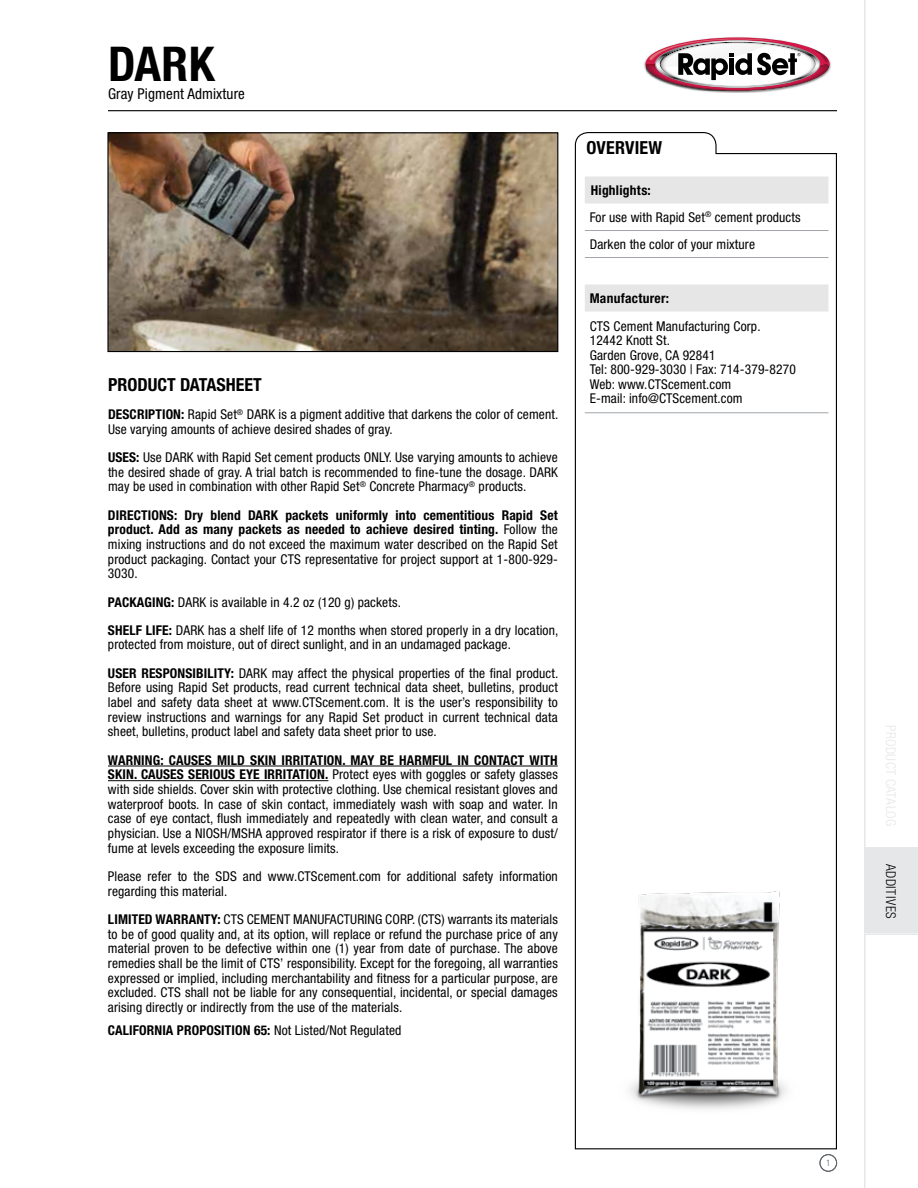
<style>
.page{position:relative;width:918px;height:1188px;background:#fff}
.page>*{position:absolute;margin:0;border:0;box-sizing:border-box;transform-origin:0 0}
.t1{font:700 condensed 48px "Helvetica Neue LT Std";color:#000}
.t2{font:700 condensed 18px "Helvetica Neue LT Std";color:#000}
.t3{font:condensed 15px "Helvetica Neue LT Std";letter-spacing:.01em;color:#000}
.t4{font:condensed 13.5px/14.7px "Helvetica Neue LT Std";letter-spacing:.01em;color:#000}
.t5{font:700 condensed 13.5px "Helvetica Neue LT Std";letter-spacing:.01em;color:#000}
.t6{font:300 condensed 13.5px "Helvetica Neue LT Std";letter-spacing:.04em;color:#000}
.t7{font:300 condensed 9px "Helvetica Neue LT Std";color:#5f636a}
.s1{font-weight:700}
.s2{font-weight:400}
</style>
<div class="page">
<hr style="left:108px;top:110px;width:729px;height:1px;background:#000">
<svg style="left:574px;top:132px;width:263px;height:1018px"></svg>
<img style="left:576px;top:876px;width:260px;height:296px">
<img style="left:109px;top:134px;width:447px;height:216px">
<div style="left:107px;top:132px;width:451px;height:220px;border:1px solid #000"></div>
<img style="left:644px;top:59px;width:187px;height:34px">
<svg style="left:646px;top:37px;width:184px;height:54px"></svg>
<hr style="left:108px;top:766px;width:450px;height:1px;background:#000">
<hr style="left:108px;top:780px;width:220px;height:1px;background:#000">
<div style="left:820px;top:1154px;width:17px;height:18px;border:1px solid #5f636a;border-radius:50%"></div>
<svg style="left:585px;top:177px;width:243px;height:135px"></svg>
<hr style="left:585px;top:413px;width:243px;height:1px;background:#a2a5aa">
<hr style="left:585px;top:230px;width:243px;height:1px;background:#a2a5aa">
<hr style="left:585px;top:257px;width:243px;height:1px;background:#a2a5aa">
<div style="left:864px;top:849px;width:54px;height:84px;background:#e6e7e8"></div>
<svg style="left:864px;top:0;width:54px;height:849px"></svg>
<svg style="left:864px;top:933px;width:54px;height:255px"></svg>
<h1 class="t1" style="left:108px;top:35px;width:108px">DARK</h1>
<p class="t3" style="left:108px;top:85px;width:138px">Gray Pigment Admixture</p>
<h2 class="t2" style="left:108px;top:374px;width:155px">PRODUCT DATASHEET</h2>
<p class="t4" style="left:108px;top:407px;width:452px"><span class="s1">DESCRIPTION:</span> Rapid Set<sup>®</sup> DARK is a pigment additive that darkens the color of cement.<br>Use varying amounts of achieve desired shades of gray.</p>
<p class="t4" style="left:108px;top:450px;width:451px;text-align:justify"><span class="s1">USES:</span> Use DARK with Rapid Set cement products ONLY. Use varying amounts to achieve the desired shade of gray. A trial batch is recommended to fine-tune the dosage. DARK may be used in combination with other Rapid Set<sup>®</sup> Concrete Pharmacy<sup>®</sup> products.</p>
<p class="t4" style="left:108px;top:507px;width:451px;text-align:justify"><span class="s1">DIRECTIONS: Dry blend DARK packets uniformly into cementitious Rapid Set product. Add as many packets as needed to achieve desired tinting.</span> Follow the mixing instructions and do not exceed the maximum water described on the Rapid Set product packaging. Contact your CTS representative for project support at 1-800-929- 3030.</p>
<p class="t4" style="left:108px;top:588px;width:452px;line-height:28.2px"><span class="s1">PACKAGING:</span> DARK is available in 4.2 oz (120 g) packets.<br><span class="s1">SHELF LIFE:</span> DARK has a shelf life of 12 months when stored properly in a dry location,</p>
<p class="t4" style="left:108px;top:631px;width:452px;line-height:28.2px">protected from moisture, out of direct sunlight, and in an undamaged package.<br><span class="s1">USER RESPONSIBILITY:</span> DARK may affect the physical properties of the final product.</p>
<p class="t4" style="left:108px;top:680px;width:451px;text-align:justify">Before using Rapid Set products, read current technical data sheet, bulletins, product label and safety data sheet at www.CTScement.com. It is the user’s responsibility to review instructions and warnings for any Rapid Set product in current technical data sheet, bulletins, product label and safety data sheet prior to use.</p>
<p class="t4" style="left:108px;top:752px;width:451px;text-align:justify"><span class="s1">WARNING: CAUSES MILD SKIN IRRITATION. MAY BE HARMFUL IN CONTACT WITH SKIN. CAUSES SERIOUS EYE IRRITATION.</span> Protect eyes with goggles or safety glasses with side shields. Cover skin with protective clothing. Use chemical resistant gloves and waterproof boots. In case of skin contact, immediately wash with soap and water. In case of eye contact, flush immediately and repeatedly with clean water, and consult a physician. Use a NIOSH/MSHA approved respirator if there is a risk of exposure to dust/ fume at levels exceeding the exposure limits.</p>
<p class="t4" style="left:108px;top:869px;width:451px">Please refer to the SDS and www.CTScement.com for additional safety information regarding this material.</p>
<p class="t4" style="left:108px;top:912px;width:451px;text-align:justify"><span class="s1">LIMITED WARRANTY:</span> CTS CEMENT MANUFACTURING CORP. (CTS) warrants its materials to be of good quality and, at its option, will replace or refund the purchase price of any material proven to be defective within one (1) year from date of purchase. The above remedies shall be the limit of CTS’ responsibility. Except for the foregoing, all warranties expressed or implied, including merchantability and fitness for a particular purpose, are excluded. CTS shall not be liable for any consequential, incidental, or special damages arising directly or indirectly from the use of the materials.</p>
<p class="t5" style="left:108px;top:1022px;width:295px">CALIFORNIA PROPOSITION 65: <span class="s2">Not Listed/Not Regulated</span></p>
<h2 class="t2" style="left:586px;top:136px;width:77px">OVERVIEW</h2>
<p class="t4" style="left:590px;top:176px;width:212px;line-height:27px"><span class="s1">Highlights:<br></span>For use with Rapid Set<sup>®</sup> cement products<br>Darken the color of your mixture</p>
<p class="t5" style="left:590px;top:290px;width:81px">Manufacturer:</p>
<p class="t4" style="left:590px;top:318px;width:208px">CTS Cement Manufacturing Corp.<br>12442 Knott St.<br>Garden Grove, CA 92841<br>Tel: 800-929-3030 | Fax: 714-379-8270<br>Web: www.CTScement.com<br>E-mail: info@CTScement.com</p>
<p class="t7" style="left:826px;top:1158px;width:6px">1</p>
<p class="t6" style="left:899px;top:864px;width:56px;rotate:90deg">ADDITIVES</p>
</div>
